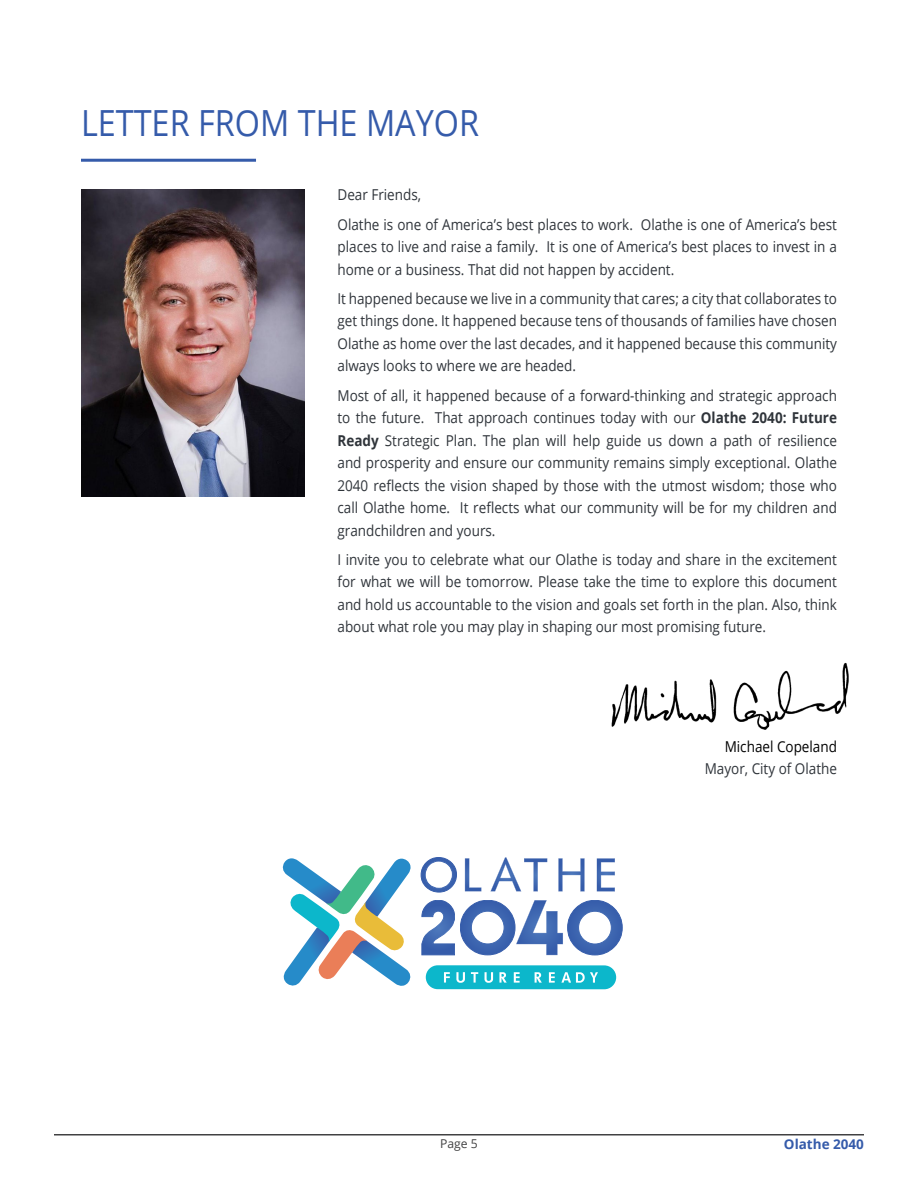
<style>
.page{position:relative;width:918px;height:1188px;background:#fff}
.page>*{position:absolute;margin:0;border:0;box-sizing:border-box;transform-origin:0 0}
.t1{font:36px "Open Sans";color:#355baa;scale:.9 1}
.t2{font:15px/22.5px "Open Sans";color:#2f343a;text-align:justify;scale:.9 1}
.t3{font:15px "Open Sans";color:#000;scale:.9 1}
.t4{font:700 13.5px "Open Sans";color:#355baa}
.t5{font:12.15px "Open Sans";color:#414142}
.s1{font-weight:700}
</style>
<div class="page">
<hr style="left:54px;top:1134px;width:810px;height:2px;background:#414142">
<img style="left:81px;top:189px;width:224px;height:307px">
<hr style="left:81px;top:159px;width:175px;height:3px;background:#355baa">
<svg style="left:282px;top:858px;width:129px;height:128px"></svg>
<svg style="left:426px;top:965px;width:190px;height:24px;background:#2ec1d2"></svg>
<svg style="left:422px;top:900px;width:200px;height:55px"></svg>
<svg style="left:421px;top:857px;width:36px;height:35px"></svg>
<svg style="left:465px;top:858px;width:16px;height:33px"></svg>
<svg style="left:490px;top:857px;width:57px;height:34px"></svg>
<svg style="left:558px;top:858px;width:27px;height:33px"></svg>
<svg style="left:597px;top:858px;width:18px;height:33px"></svg>
<img style="left:611px;top:662px;width:238px;height:68px">
<h1 class="t1" style="left:81px;top:98px;width:444px">LETTER FROM THE MAYOR</h1>
<p class="t2" style="left:338px;top:180px;width:557px;line-height:29.2px">Dear Friends,<br>Olathe is one of America’s best places to work. Olathe is one of America’s best</p>
<p class="t2" style="left:338px;top:235px;width:556px">places to live and raise a family. It is one of America’s best places to invest in a home or a business. That did not happen by accident.</p>
<p class="t2" style="left:338px;top:287px;width:557px">It happened because we live in a community that cares; a city that collaborates to get things done. It happened because tens of thousands of families have chosen Olathe as home over the last decades, and it happened because this community always looks to where we are headed.</p>
<p class="t2" style="left:338px;top:384px;width:557px">Most of all, it happened because of a forward-thinking and strategic approach to the future. That approach continues today with our <span class="s1">Olathe 2040: Future Ready</span> Strategic Plan. The plan will help guide us down a path of resilience and prosperity and ensure our community remains simply exceptional. Olathe 2040 reflects the vision shaped by those with the utmost wisdom; those who call Olathe home. It reflects what our community will be for my children and grandchildren and yours.</p>
<p class="t2" style="left:338px;top:548px;width:557px">I invite you to celebrate what our Olathe is today and share in the excitement for what we will be tomorrow. Please take the time to explore this document and hold us accountable to the vision and goals set forth in the plan. Also, think about what role you may play in shaping our most promising future.</p>
<p class="t3" style="left:725px;top:736px;width:126px">Michael Copeland</p>
<p class="t2" style="left:705px;top:757px;width:149px">Mayor, City of Olathe</p>
<p class="t5" style="left:440px;top:1136px;width:39px">Page 5</p>
<p class="t4" style="left:784px;top:1135px;width:82px">Olathe 2040</p>
</div>
